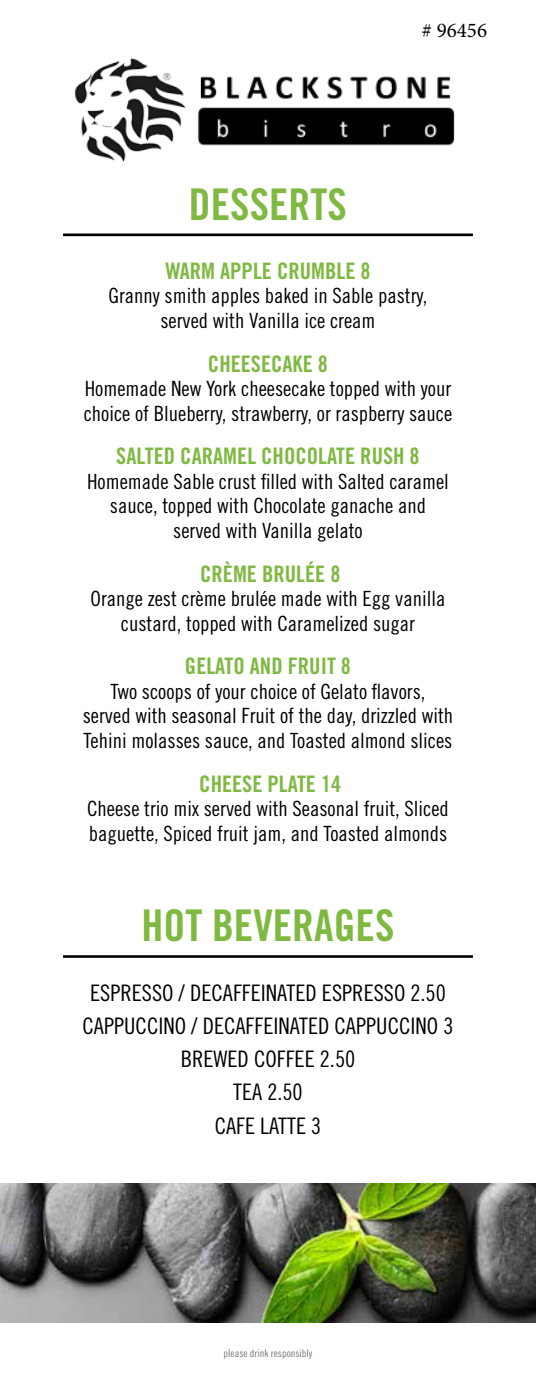
<style>
.page{position:relative;width:536px;height:1386px;background:#fff}
.page>*{position:absolute;margin:0;border:0;box-sizing:border-box;transform-origin:0 0}
.t1{font:43.75px "Trade Gothic LT Std Bd Cn 20";color:#7fb942}
.t2{font:22.75px/33.2px "Trade Gothic LT Std Cn 18";color:#000;text-align:center}
.t3{font:22.75px "Trade Gothic LT Std Bd Cn 20";color:#7fb942}
.t4{font:21px/24.5px "Trade Gothic LT Std Cn 18";color:#000;text-align:center}
.t5{font:21px "Minion Pro";color:#000}
.t6{font:10.5px "Trade Gothic LT Std Cn 18";color:#77787b}
</style>
<div class="page">
<hr style="left:63px;top:234px;width:409px;height:2px;background:#000">
<img style="left:74px;top:58px;width:112px;height:104px">
<img style="left:200px;top:76px;width:251px;height:23px">
<img style="left:197px;top:107px;width:258px;height:38px">
<img style="left:0;top:1183px;width:536px;height:140px">
<hr style="left:63px;top:955px;width:409px;height:3px;background:#000">
<h1 class="t1" style="left:189px;top:177px;width:159px">DESSERTS</h1>
<p class="t5" style="left:421px;top:17px;width:67px"># 96456</p>
<p class="t3" style="left:165px;top:257px;width:207px">WARM APPLE CRUMBLE 8</p>
<p class="t4" style="left:108px;top:283px;width:320px">Granny smith apples baked in Sable pastry, served with Vanilla ice cream</p>
<p class="t3" style="left:208px;top:350px;width:121px">CHEESECAKE 8</p>
<p class="t4" style="left:84px;top:376px;width:370px;text-align:left">Homemade New York cheesecake topped with your choice of Blueberry, strawberry, or raspberry sauce</p>
<p class="t3" style="left:116px;top:442px;width:305px">SALTED CARAMEL CHOCOLATE RUSH 8</p>
<p class="t4" style="left:87px;top:469px;width:363px">Homemade Sable crust filled with Salted caramel sauce, topped with Chocolate ganache and served with Vanilla gelato</p>
<p class="t3" style="left:200px;top:560px;width:142px">CRÈME BRULÉE 8</p>
<p class="t4" style="left:90px;top:586px;width:356px">Orange zest crème brulée made with Egg vanilla custard, topped with Caramelized sugar</p>
<p class="t3" style="left:185px;top:652px;width:167px">GELATO AND FRUIT 8</p>
<p class="t4" style="left:83px;top:679px;width:372px">Two scoops of your choice of Gelato flavors,<br>served with seasonal Fruit of the day, drizzled with<br>Tehini molasses sauce, and Toasted almond slices</p>
<p class="t3" style="left:199px;top:770px;width:143px">CHEESE PLATE 14</p>
<p class="t4" style="left:87px;top:796px;width:363px;text-align:left">Cheese trio mix served with Seasonal fruit, Sliced baguette, Spiced fruit jam, and Toasted almonds</p>
<h1 class="t1" style="left:141px;top:899px;width:254px">HOT BEVERAGES</h1>
<p class="t2" style="left:82px;top:976px;width:372px">ESPRESSO / DECAFFEINATED ESPRESSO 2.50<br>CAPPUCCINO / DECAFFEINATED CAPPUCCINO 3<br>BREWED COFFEE 2.50<br>TEA 2.50<br>CAFE LATTE 3</p>
<p class="t6" style="left:223px;top:1347px;width:90px">please drink responsibly</p>
</div>
